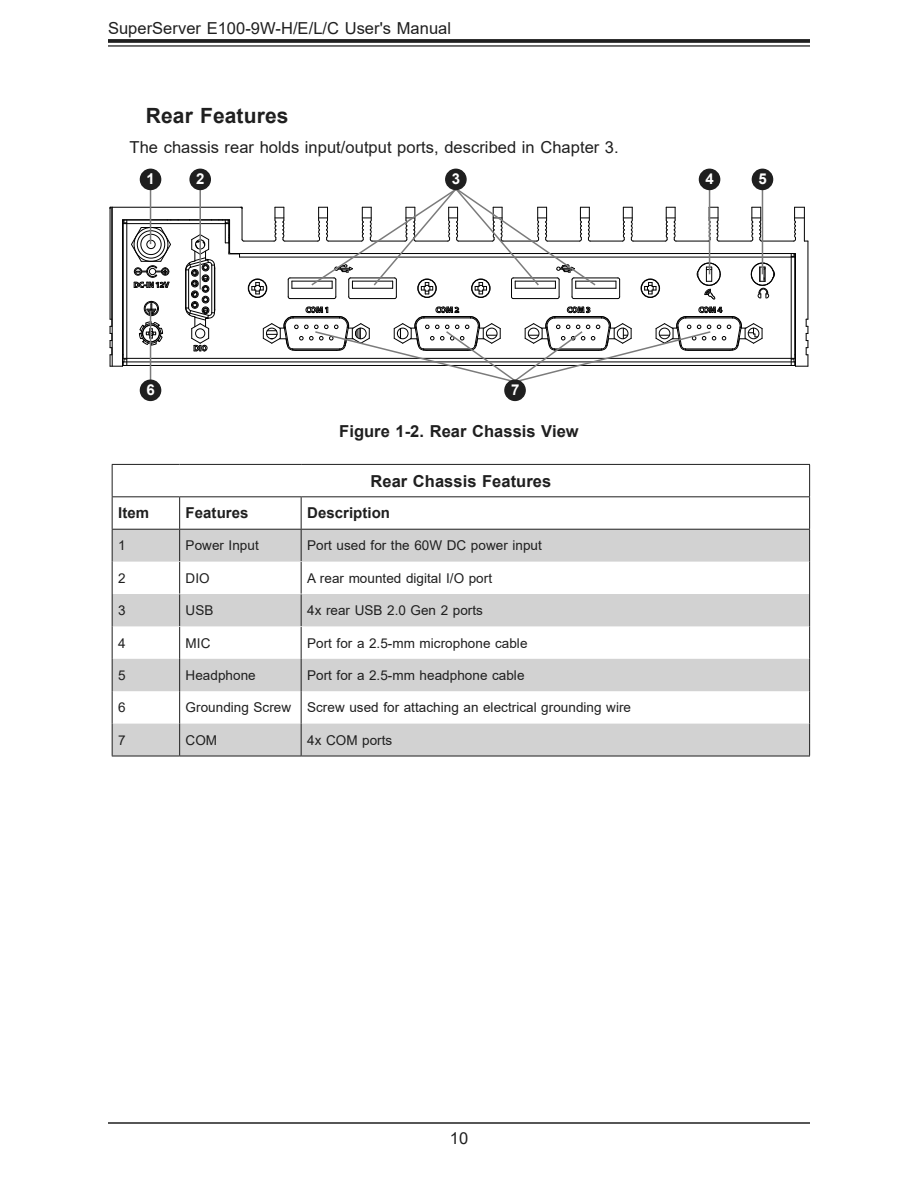
<style>
.page{position:relative;width:918px;height:1188px;background:#fff}
.page>*{position:absolute;margin:0;border:0;box-sizing:border-box;transform-origin:0 0}
.t1{font:700 21px "Arial";letter-spacing:.005em;color:#1f1f1f}
.t2{font:16.5px "Arial";letter-spacing:.005em;color:#1f1f1f}
.t3{font:700 16.5px "Arial";letter-spacing:.005em;color:#1f1f1f}
.t4{font:700 15px "Arial";letter-spacing:.005em;color:#1f1f1f}
.t5{font:700 15px "Arial";color:#fff}
.t6{font:13.5px "Arial";letter-spacing:.005em;color:#1f1f1f}
</style>
<div class="page">
<hr style="left:108px;top:1122px;width:702px;height:2px;background:#1f1f1f">
<svg style="left:108px;top:39px;width:702px;height:4px;background:#2c2c2c"></svg>
<hr style="left:108px;top:45px;width:702px;height:2px;background:#1f1f1f">
<svg style="left:113px;top:530px;width:696px;height:226px;fill:#d2d2d2"></svg>
<hr style="left:179px;top:497px;width:1px;height:32px;background:#1f1f1f">
<hr style="left:179px;top:530px;width:1px;height:31px;background:#1f1f1f">
<hr style="left:179px;top:562px;width:1px;height:32px;background:#1f1f1f">
<hr style="left:179px;top:627px;width:1px;height:32px;background:#1f1f1f">
<hr style="left:179px;top:724px;width:1px;height:32px;background:#1f1f1f">
<hr style="left:112px;top:594px;width:1px;height:32px;background:#1f1f1f">
<hr style="left:179px;top:594px;width:1px;height:32px;background:#1f1f1f">
<hr style="left:301px;top:594px;width:1px;height:32px;background:#1f1f1f">
<hr style="left:809px;top:594px;width:1px;height:32px;background:#1f1f1f">
<hr style="left:112px;top:659px;width:1px;height:32px;background:#1f1f1f">
<hr style="left:179px;top:659px;width:1px;height:32px;background:#1f1f1f">
<hr style="left:301px;top:659px;width:1px;height:32px;background:#1f1f1f">
<hr style="left:809px;top:659px;width:1px;height:32px;background:#1f1f1f">
<hr style="left:112px;top:691px;width:1px;height:33px;background:#1f1f1f">
<hr style="left:179px;top:691px;width:1px;height:33px;background:#1f1f1f">
<hr style="left:301px;top:691px;width:1px;height:33px;background:#1f1f1f">
<hr style="left:809px;top:691px;width:1px;height:33px;background:#1f1f1f">
<hr style="left:112px;top:464px;width:68px;height:1px;background:#1f1f1f">
<hr style="left:112px;top:465px;width:1px;height:31px;background:#1f1f1f">
<hr style="left:180px;top:464px;width:121px;height:1px;background:#1f1f1f">
<hr style="left:301px;top:464px;width:509px;height:1px;background:#1f1f1f">
<hr style="left:809px;top:465px;width:1px;height:31px;background:#1f1f1f">
<hr style="left:112px;top:496px;width:68px;height:1px;background:#1f1f1f">
<hr style="left:112px;top:497px;width:1px;height:32px;background:#1f1f1f">
<hr style="left:180px;top:496px;width:121px;height:1px;background:#1f1f1f">
<hr style="left:301px;top:496px;width:509px;height:1px;background:#1f1f1f">
<hr style="left:301px;top:497px;width:1px;height:32px;background:#1f1f1f">
<hr style="left:809px;top:497px;width:1px;height:32px;background:#1f1f1f">
<hr style="left:112px;top:529px;width:68px;height:1px;background:#1f1f1f">
<hr style="left:180px;top:529px;width:121px;height:1px;background:#1f1f1f">
<hr style="left:301px;top:529px;width:509px;height:1px;background:#1f1f1f">
<hr style="left:112px;top:530px;width:1px;height:32px;background:#1f1f1f">
<hr style="left:301px;top:530px;width:1px;height:31px;background:#1f1f1f">
<hr style="left:809px;top:530px;width:1px;height:32px;background:#1f1f1f">
<hr style="left:112px;top:562px;width:1px;height:32px;background:#1f1f1f">
<hr style="left:301px;top:562px;width:1px;height:32px;background:#1f1f1f">
<hr style="left:809px;top:562px;width:1px;height:32px;background:#1f1f1f">
<hr style="left:112px;top:626px;width:1px;height:33px;background:#1f1f1f">
<hr style="left:301px;top:627px;width:1px;height:32px;background:#1f1f1f">
<hr style="left:809px;top:626px;width:1px;height:33px;background:#1f1f1f">
<hr style="left:112px;top:724px;width:1px;height:32px;background:#1f1f1f">
<hr style="left:301px;top:724px;width:1px;height:32px;background:#1f1f1f">
<hr style="left:809px;top:724px;width:1px;height:32px;background:#1f1f1f">
<hr style="left:112px;top:756px;width:68px;height:1px;background:#1f1f1f">
<hr style="left:180px;top:756px;width:121px;height:1px;background:#1f1f1f">
<hr style="left:301px;top:756px;width:509px;height:1px;background:#1f1f1f">
<hr style="left:110px;top:208px;width:1px;height:111px;background:#010101">
<hr style="left:112px;top:207px;width:1px;height:159px;background:#010101">
<hr style="left:122px;top:220px;width:1px;height:146px;background:#010101">
<hr style="left:123px;top:224px;width:1px;height:134px;background:#010101">
<hr style="left:126px;top:220px;width:1px;height:145px;background:#010101">
<hr style="left:242px;top:208px;width:1px;height:31px;background:#010101">
<hr style="left:123px;top:365px;width:672px;height:1px;background:#010101">
<hr style="left:123px;top:362px;width:672px;height:1px;background:#010101">
<hr style="left:123px;top:358px;width:672px;height:1px;background:#010101">
<svg style="left:110px;top:326px;width:17px;height:41px"></svg>
<hr style="left:240px;top:257px;width:555px;height:1px;background:#010101">
<hr style="left:231px;top:253px;width:564px;height:1px;background:#010101">
<hr style="left:762px;top:241px;width:32px;height:1px;background:#010101">
<hr style="left:244px;top:241px;width:30px;height:1px;background:#010101">
<hr style="left:123px;top:223px;width:106px;height:1px;background:#010101">
<hr style="left:124px;top:220px;width:104px;height:1px;background:#010101">
<hr style="left:123px;top:219px;width:107px;height:1px;background:#010101">
<hr style="left:112px;top:207px;width:129px;height:1px;background:#010101">
<hr style="left:791px;top:254px;width:1px;height:111px;background:#010101">
<hr style="left:794px;top:257px;width:1px;height:101px;background:#010101">
<hr style="left:795px;top:254px;width:1px;height:112px;background:#010101">
<svg style="left:791px;top:319px;width:18px;height:48px"></svg>
<hr style="left:808px;top:241px;width:1px;height:78px;background:#010101">
<div style="left:248px;top:279px;width:19px;height:19px;border:1px solid #010101;border-radius:50%"></div>
<div style="left:248px;top:279px;width:19px;height:18px;border:1px solid #010101;border-radius:50%"></div>
<svg style="left:793px;top:207px;width:15px;height:35px"></svg>
<svg style="left:185px;top:220px;width:59px;height:132px"></svg>
<svg style="left:139px;top:301px;width:24px;height:45px"></svg>
<svg style="left:123px;top:220px;width:49px;height:68px"></svg>
<hr style="left:150px;top:189px;width:1px;height:55px;background:#7b7b7b">
<hr style="left:199px;top:189px;width:2px;height:100px;background:#7b7b7b">
<hr style="left:150px;top:311px;width:1px;height:72px;background:#7b7b7b">
<svg style="left:252px;top:186px;width:523px;height:198px"></svg>
<div style="left:140px;top:380px;width:21px;height:20px;background:#1f1f1f;border-radius:50%"></div>
<div style="left:140px;top:380px;width:21px;height:21px;border:2px solid #1f1f1f;border-radius:50%"></div>
<div style="left:505px;top:380px;width:20px;height:20px;background:#1f1f1f;border-radius:50%"></div>
<div style="left:504px;top:380px;width:22px;height:21px;border:2px solid #1f1f1f;border-radius:50%"></div>
<div style="left:752px;top:169px;width:21px;height:20px;background:#1f1f1f;border-radius:50%"></div>
<div style="left:752px;top:169px;width:21px;height:21px;border:2px solid #1f1f1f;border-radius:50%"></div>
<div style="left:700px;top:169px;width:20px;height:20px;background:#1f1f1f;border-radius:50%"></div>
<div style="left:699px;top:169px;width:21px;height:21px;border:2px solid #1f1f1f;border-radius:50%"></div>
<div style="left:190px;top:169px;width:20px;height:20px;background:#1f1f1f;border-radius:50%"></div>
<div style="left:189px;top:169px;width:22px;height:21px;border:2px solid #1f1f1f;border-radius:50%"></div>
<div style="left:140px;top:169px;width:21px;height:20px;background:#1f1f1f;border-radius:50%"></div>
<div style="left:140px;top:169px;width:21px;height:21px;border:2px solid #1f1f1f;border-radius:50%"></div>
<div style="left:446px;top:169px;width:20px;height:20px;background:#1f1f1f;border-radius:50%"></div>
<div style="left:445px;top:169px;width:22px;height:21px;border:2px solid #1f1f1f;border-radius:50%"></div>
<p class="t2" style="left:108px;top:22px;width:345px">SuperServer E100-9W-H/E/L/C User's Manual</p>
<h1 class="t1" style="left:146px;top:108px;width:144px">Rear Features</h1>
<p class="t2" style="left:130px;top:141px;width:491px">The chassis rear holds input/output ports, described in Chapter 3.</p>
<p class="t5" style="left:147px;top:173px;width:10px">1</p>
<p class="t5" style="left:196px;top:173px;width:10px">2</p>
<p class="t5" style="left:452px;top:173px;width:10px">3</p>
<p class="t5" style="left:706px;top:173px;width:10px">4</p>
<p class="t5" style="left:758px;top:173px;width:10px">5</p>
<p class="t5" style="left:147px;top:384px;width:10px">6</p>
<p class="t5" style="left:511px;top:384px;width:10px">7</p>
<p class="t3" style="left:339px;top:425px;width:241px">Figure 1-2. Rear Chassis View</p>
<p class="t3" style="left:371px;top:475px;width:182px">Rear Chassis Features</p>
<p class="t4" style="left:118px;top:508px;width:32px">Item</p>
<p class="t4" style="left:186px;top:508px;width:64px">Features</p>
<p class="t4" style="left:307px;top:508px;width:84px">Description</p>
<p class="t6" style="left:118px;top:540px;width:9px">1</p>
<p class="t6" style="left:186px;top:540px;width:75px">Power Input</p>
<p class="t6" style="left:307px;top:540px;width:236px">Port used for the 60W DC power input</p>
<p class="t6" style="left:118px;top:573px;width:9px">2</p>
<p class="t6" style="left:186px;top:573px;width:26px">DIO</p>
<p class="t6" style="left:307px;top:573px;width:187px">A rear mounted digital I/O port</p>
<p class="t6" style="left:118px;top:605px;width:9px">3</p>
<p class="t6" style="left:186px;top:605px;width:29px">USB</p>
<p class="t6" style="left:307px;top:605px;width:177px">4x rear USB 2.0 Gen 2 ports</p>
<p class="t6" style="left:118px;top:638px;width:9px">4</p>
<p class="t6" style="left:186px;top:638px;width:26px">MIC</p>
<p class="t6" style="left:307px;top:638px;width:222px">Port for a 2.5-mm microphone cable</p>
<p class="t6" style="left:118px;top:670px;width:9px">5</p>
<p class="t6" style="left:186px;top:670px;width:72px">Headphone</p>
<p class="t6" style="left:307px;top:670px;width:219px">Port for a 2.5-mm headphone cable</p>
<p class="t6" style="left:118px;top:702px;width:9px">6</p>
<p class="t6" style="left:186px;top:702px;width:447px">Grounding Screw Screw used for attaching an electrical grounding wire</p>
<p class="t6" style="left:118px;top:735px;width:9px">7</p>
<p class="t6" style="left:186px;top:735px;width:33px">COM</p>
<p class="t6" style="left:307px;top:735px;width:87px">4x COM ports</p>
<p class="t2" style="left:450px;top:1132px;width:20px">10</p>
</div>
